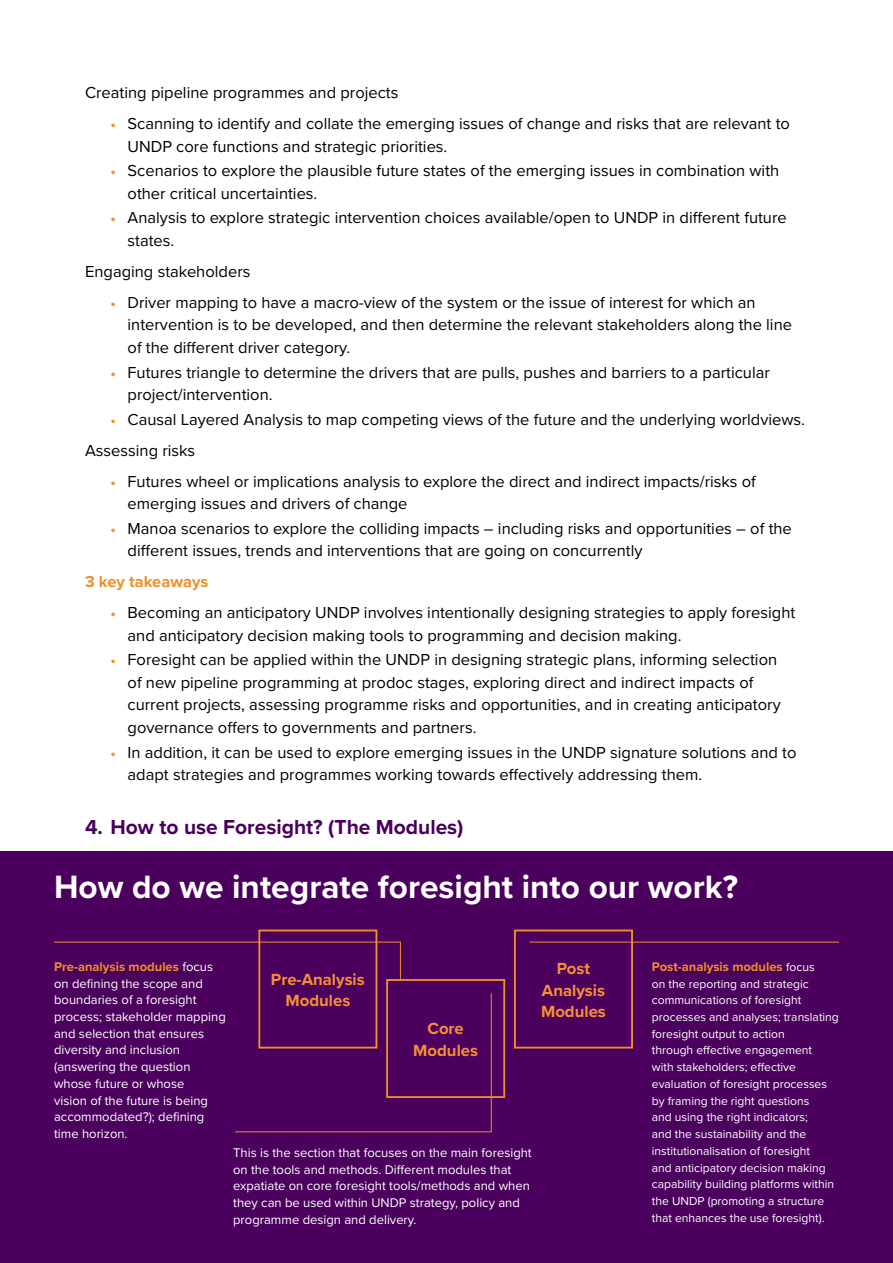
<style>
.page{position:relative;width:893px;height:1263px;background:#fff}
.page>*{position:absolute;margin:0;border:0;box-sizing:border-box;transform-origin:0 0}
.t1{font:700 33.45px "Proxima Nova";color:#fff}
.t2{font:700 21px "Proxima Nova";color:#4a005c}
.t3{font:700 16.65px/21.3px "Proxima Nova";color:#f78f38;text-align:center}
.t4{font:16.5px/22.5px "Proxima Nova";color:#000}
.t5{font:700 16.5px "Proxima Nova";color:#f08f29}
.t6{font:13.05px/16.6px "Proxima Nova";color:#fff}
.t7{font:700 13.05px "Proxima Nova";color:#f08f29}
.t8{font:12.15px/16.8px "Proxima Nova";color:#fff}
.s1{font-weight:700;font-size:15px;color:#f08f29}
.s2{font-weight:700;color:#f08f29}
.s3{font-weight:400;font-size:12.15px;color:#fff}
</style>
<div class="page">
<div style="left:1px;top:851px;width:890px;height:412px;background:#4a005c"></div>
<div style="left:258px;top:929px;width:119px;height:119px;border:2px solid #f08f29"></div>
<div style="left:386px;top:979px;width:119px;height:119px;border:2px solid #f08f29"></div>
<div style="left:514px;top:929px;width:119px;height:119px;border:2px solid #f08f29"></div>
<svg style="left:54px;top:941px;width:347px;height:40px"></svg>
<svg style="left:235px;top:992px;width:257px;height:141px"></svg>
<hr style="left:529px;top:942px;width:310px;height:1px;background:#f08f29">
<p class="t4" style="left:85px;top:81px;width:315px">Creating pipeline programmes and projects</p>
<p class="t4" style="left:128px;top:112px;width:664px;text-indent:-17px"><span class="s1">•</span> Scanning to identify and collate the emerging issues of change and risks that are relevant to<br>UNDP core functions and strategic priorities.</p>
<p class="t4" style="left:128px;top:159px;width:653px;text-indent:-17px"><span class="s1">•</span> Scenarios to explore the plausible future states of the emerging issues in combination with other critical uncertainties.</p>
<p class="t4" style="left:128px;top:206px;width:661px;text-indent:-17px"><span class="s1">•</span> Analysis to explore strategic intervention choices available/open to UNDP in different future states.</p>
<p class="t4" style="left:85px;top:259px;width:167px">Engaging stakeholders</p>
<p class="t4" style="left:128px;top:290px;width:666px;text-indent:-17px"><span class="s1">•</span> Driver mapping to have a macro-view of the system or the issue of interest for which an intervention is to be developed, and then determine the relevant stakeholders along the line of the different driver category.</p>
<p class="t4" style="left:128px;top:360px;width:644px;text-indent:-17px"><span class="s1">•</span> Futures triangle to determine the drivers that are pulls, pushes and barriers to a particular project/intervention.</p>
<p class="t4" style="left:85px;top:403px;width:721px;line-height:31px;text-indent:26px"><span class="s1">•</span> Causal Layered Analysis to map competing views of the future and the underlying worldviews.<br>Assessing risks</p>
<p class="t4" style="left:128px;top:469px;width:630px;text-indent:-17px"><span class="s1">•</span> Futures wheel or implications analysis to explore the direct and indirect impacts/risks of emerging issues and drivers of change</p>
<p class="t4" style="left:128px;top:516px;width:666px;text-indent:-17px"><span class="s1">•</span> Manoa scenarios to explore the colliding impacts – including risks and opportunities – of the different issues, trends and interventions that are going on concurrently</p>
<p class="t5" style="left:85px;top:569px;width:125px">3 key takeaways</p>
<p class="t4" style="left:128px;top:601px;width:669px;text-indent:-17px"><span class="s1">•</span> Becoming an anticipatory UNDP involves intentionally designing strategies to apply foresight and anticipatory decision making tools to programming and decision making.</p>
<p class="t4" style="left:128px;top:648px;width:655px;text-indent:-17px"><span class="s1">•</span> Foresight can be applied within the UNDP in designing strategic plans, informing selection of new pipeline programming at prodoc stages, exploring direct and indirect impacts of current projects, assessing programme risks and opportunities, and in creating anticipatory governance offers to governments and partners.</p>
<p class="t4" style="left:128px;top:740px;width:670px;text-indent:-17px"><span class="s1">•</span> In addition, it can be used to explore emerging issues in the UNDP signature solutions and to adapt strategies and programmes working towards effectively addressing them.</p>
<p class="t2" style="left:85px;top:811px;width:380px">4. How to use Foresight? (The Modules)</p>
<h1 class="t1" style="left:54px;top:862px;width:685px">How do we integrate foresight into our work?</h1>
<p class="t6" style="left:54px;top:957px;width:173px"><span class="s2">Pre-analysis modules</span> focus on defining the scope and boundaries of a foresight process; stakeholder mapping and selection that ensures diversity and inclusion (answering the question whose future or whose<br>vision of the future is being accommodated?); defining time horizon.</p>
<p class="t3" style="left:271px;top:968px;width:95px">Pre-Analysis<br>Modules</p>
<p class="t3" style="left:413px;top:1018px;width:66px">Core<br>Modules</p>
<p class="t6" style="left:233px;top:1144px;width:300px">This is the section that focuses on the main foresight on the tools and methods. Different modules that expatiate on core foresight tools/methods and when they can be used within UNDP strategy, policy and programme design and delivery.</p>
<p class="t3" style="left:541px;top:958px;width:66px">Post<br>Analysis<br>Modules</p>
<p class="t7" style="left:652px;top:957px;width:164px">Post-analysis modules <span class="s3">focus</span></p>
<p class="t8" style="left:652px;top:974px;width:188px">on the reporting and strategic communications of foresight processes and analyses; translating foresight output to action<br>through effective engagement<br>with stakeholders; effective evaluation of foresight processes by framing the right questions<br>and using the right indicators;<br>and the sustainability and the institutionalisation of foresight<br>and anticipatory decision making capability building platforms within the UNDP (promoting a structure that enhances the use foresight).</p>
</div>
